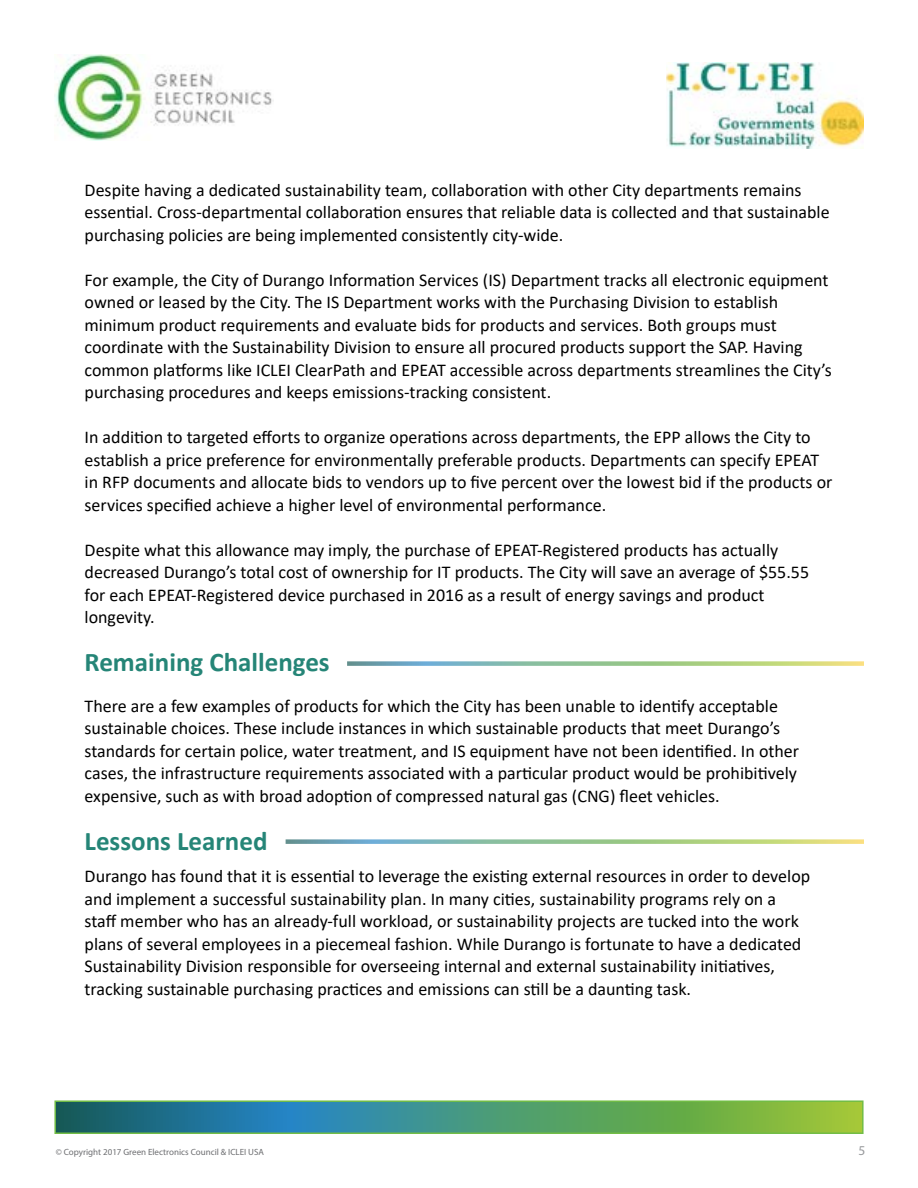
<style>
.page{position:relative;width:918px;height:1188px;background:#fff}
.page>*{position:absolute;margin:0;border:0;box-sizing:border-box;transform-origin:0 0}
.t1{font:700 27px "Calibri";color:#258577}
.t2{font:18px/22.5px "Calibri";color:#000}
.t3{font:13.5px "Myriad Pro";color:#97999c}
.t4{font:9px "Myriad Pro";color:#6d6e71}
</style>
<div class="page">
<img style="left:55px;top:54px;width:219px;height:86px">
<img style="left:666px;top:63px;width:198px;height:86px">
<svg style="left:57px;top:1103px;width:804px;height:28px;background:#499474"></svg>
<div style="left:54px;top:1100px;width:810px;height:34px;border:2px solid #72bd46"></div>
<svg style="left:347px;top:661px;width:517px;height:5px;background:#a3c8a1"></svg>
<svg style="left:286px;top:839px;width:578px;height:5px;background:#a3c8a1"></svg>
<p class="t2" style="left:85px;top:178px;width:747px">Despite having a dedicated sustainability team, collaboration with other City departments remains essential. Cross-departmental collaboration ensures that reliable data is collected and that sustainable purchasing policies are being implemented consistently city-wide.</p>
<p class="t2" style="left:85px;top:268px;width:749px">For example, the City of Durango Information Services (IS) Department tracks all electronic equipment owned or leased by the City. The IS Department works with the Purchasing Division to establish minimum product requirements and evaluate bids for products and services. Both groups must coordinate with the Sustainability Division to ensure all procured products support the SAP. Having common platforms like ICLEI ClearPath and EPEAT accessible across departments streamlines the City’s purchasing procedures and keeps emissions-tracking consistent.</p>
<p class="t2" style="left:85px;top:425px;width:749px">In addition to targeted efforts to organize operations across departments, the EPP allows the City to establish a price preference for environmentally preferable products. Departments can specify EPEAT in RFP documents and allocate bids to vendors up to five percent over the lowest bid if the products or services specified achieve a higher level of environmental performance.</p>
<p class="t2" style="left:85px;top:538px;width:726px">Despite what this allowance may imply, the purchase of EPEAT-Registered products has actually decreased Durango’s total cost of ownership for IT products. The City will save an average of $55.55 for each EPEAT-Registered device purchased in 2016 as a result of energy savings and product longevity.</p>
<h1 class="t1" style="left:85px;top:643px;width:247px">Remaining Challenges</h1>
<p class="t2" style="left:85px;top:694px;width:716px">There are a few examples of products for which the City has been unable to identify acceptable sustainable choices. These include instances in which sustainable products that meet Durango’s standards for certain police, water treatment, and IS equipment have not been identified. In other cases, the infrastructure requirements associated with a particular product would be prohibitively expensive, such as with broad adoption of compressed natural gas (CNG) fleet vehicles.</p>
<h1 class="t1" style="left:85px;top:821px;width:184px">Lessons Learned</h1>
<p class="t2" style="left:85px;top:864px;width:727px">Durango has found that it is essential to leverage the existing external resources in order to develop and implement a successful sustainability plan. In many cities, sustainability programs rely on a staff member who has an already-full workload, or sustainability projects are tucked into the work plans of several employees in a piecemeal fashion. While Durango is fortunate to have a dedicated Sustainability Division responsible for overseeing internal and external sustainability initiatives, tracking sustainable purchasing practices and emissions can still be a daunting task.</p>
<p class="t4" style="left:56px;top:1147px;width:210px">© Copyright 2017 Green Electronics Council &amp; ICLEI USA</p>
<p class="t3" style="left:859px;top:1142px;width:8px">5</p>
</div>
